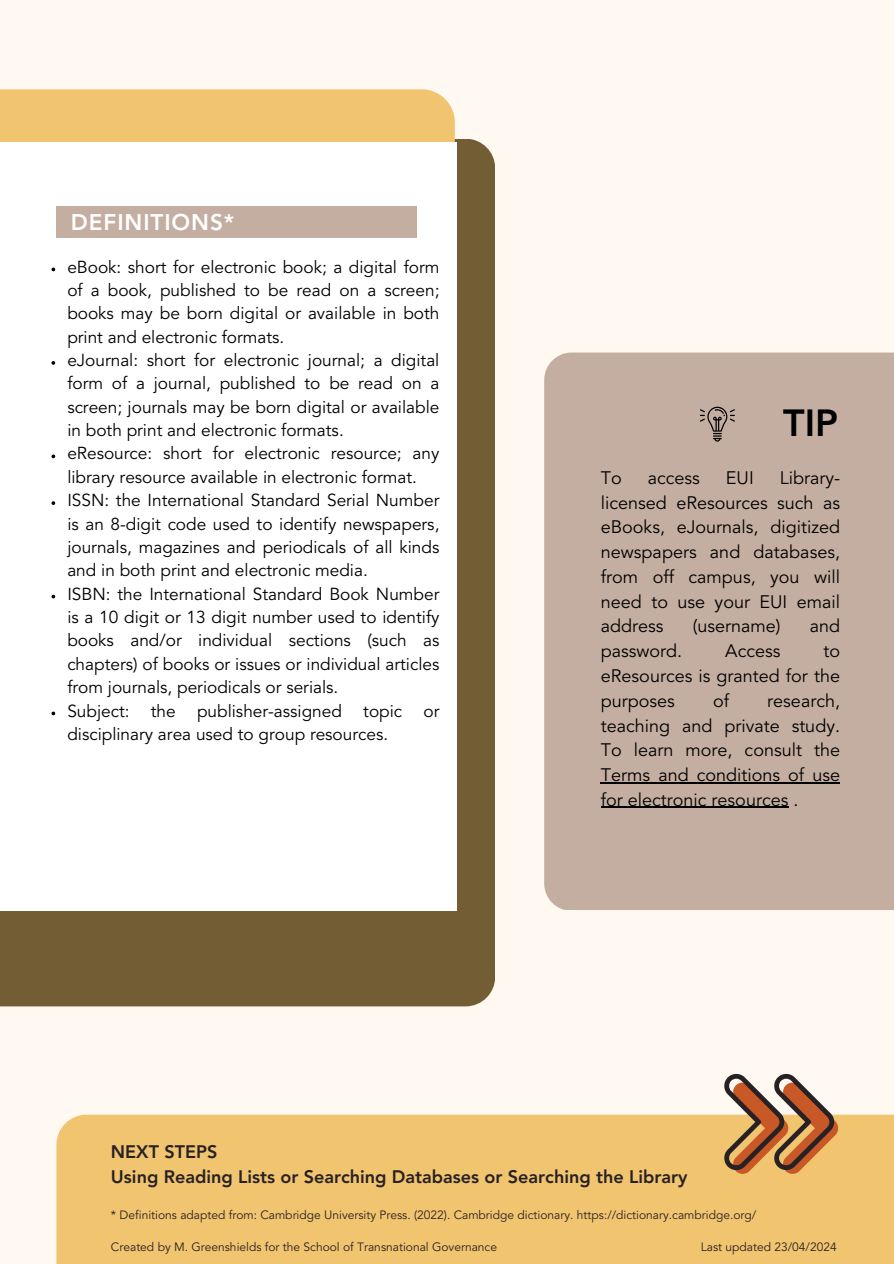
<style>
.page{position:relative;width:894px;height:1264px;background:#fff}
.page>*{position:absolute;margin:0;border:0;box-sizing:border-box;transform-origin:0 0}
.t1{font:800 37.5px "Avenir LT Pro";color:#000}
.t2{font:800 22.5px "Avenir LT Pro";letter-spacing:.04em;color:#fff}
.t3{font:18px/24.8px "Avenir LT Pro";color:#000;text-align:justify}
.t4{font:800 18px/25px "Avenir LT Pro";color:#272124}
.t5{font:17.25px/23.4px "Avenir LT Pro";color:#000;text-align:justify}
.t6{font:12px "Avenir LT Pro";color:#272124}
</style>
<div class="page">
<div style="left:0;top:0;width:893px;height:1263px;background:#fff9f1"></div>
<div style="left:0;top:139px;width:495px;height:867px;background:#735d35"></div>
<div style="left:0;top:89px;width:454px;height:277px;background:#f1c46f"></div>
<div style="left:0;top:142px;width:457px;height:768px;background:#fff"></div>
<div style="left:56px;top:207px;width:360px;height:31px;background:#c4aea1"></div>
<svg style="left:51px;top:267px;width:4px;height:4px"></svg>
<svg style="left:51px;top:361px;width:4px;height:4px"></svg>
<svg style="left:51px;top:454px;width:4px;height:4px"></svg>
<svg style="left:51px;top:501px;width:4px;height:4px"></svg>
<svg style="left:51px;top:594px;width:4px;height:4px"></svg>
<svg style="left:51px;top:711px;width:4px;height:4px"></svg>
<div style="left:544px;top:352px;width:349px;height:558px;background:#c4aea1"></div>
<hr style="left:600px;top:782px;width:239px;height:1px;background:#000">
<hr style="left:600px;top:807px;width:188px;height:1px;background:#000">
<svg style="left:699px;top:406px;width:35px;height:35px"></svg>
<div style="left:56px;top:1114px;width:837px;height:149px;background:#f1c46f"></div>
<svg style="left:722px;top:1073px;width:116px;height:100px"></svg>
<h2 class="t2" style="left:71px;top:212px;width:165px">DEFINITIONS*</h2>
<p class="t5" style="left:67px;top:256px;width:373px">eBook: short for electronic book; a digital form of a book, published to be read on a screen; books may be born digital or available in both print and electronic formats.</p>
<p class="t5" style="left:67px;top:350px;width:373px">eJournal: short for electronic journal; a digital form of a journal, published to be read on a screen; journals may be born digital or available in both print and electronic formats.</p>
<p class="t5" style="left:67px;top:443px;width:373px">eResource: short for electronic resource; any library resource available in electronic format.</p>
<p class="t5" style="left:67px;top:490px;width:373px">ISSN: the International Standard Serial Number is an 8-digit code used to identify newspapers, journals, magazines and periodicals of all kinds and in both print and electronic media.</p>
<p class="t5" style="left:67px;top:583px;width:373px">ISBN: the International Standard Book Number is a 10 digit or 13 digit number used to identify books and/or individual sections (such as chapters) of books or issues or individual articles from journals, periodicals or serials.</p>
<p class="t5" style="left:67px;top:700px;width:373px">Subject: the publisher-assigned topic or disciplinary area used to group resources.</p>
<h1 class="t1" style="left:783px;top:407px;width:56px">TIP</h1>
<p class="t3" style="left:600px;top:467px;width:240px;text-indent:179px">Library&shy;licensed eResources such as eBooks, eJournals, digitized newspapers and databases, from off campus, you will need to use your EUI email address</p>
<p class="t3" style="left:600px;top:467px;width:23px">To</p>
<p class="t3" style="left:647px;top:467px;width:54px">access</p>
<p class="t3" style="left:725px;top:467px;width:29px">EUI</p>
<p class="t3" style="left:692px;top:615px;width:89px">(username)</p>
<p class="t3" style="left:809px;top:615px;width:32px">and</p>
<p class="t3" style="left:600px;top:640px;width:83px">password.</p>
<p class="t3" style="left:725px;top:640px;width:57px">Access</p>
<p class="t3" style="left:600px;top:640px;width:240px;text-indent:222px">to eResources is granted for the purposes</p>
<p class="t3" style="left:713px;top:689px;width:18px">of</p>
<p class="t3" style="left:600px;top:689px;width:240px;text-indent:166px">research, teaching and private study.<br>To learn more, consult the Terms and conditions of use for electronic resources .</p>
<h4 class="t4" style="left:111px;top:1140px;width:578px">NEXT STEPS<br>Using Reading Lists or Searching Databases or Searching the Library</h4>
<p class="t6" style="left:111px;top:1209px;width:646px">* Definitions adapted from: Cambridge University Press. (2022). Cambridge dictionary. https://dictionary.cambridge.org/</p>
<h3 class="t6" style="left:111px;top:1241px;width:387px">Created by M. Greenshields for the School of Transnational Governance</h3>
<h3 class="t6" style="left:700px;top:1241px;width:137px">Last updated 23/04/2024</h3>
</div>
